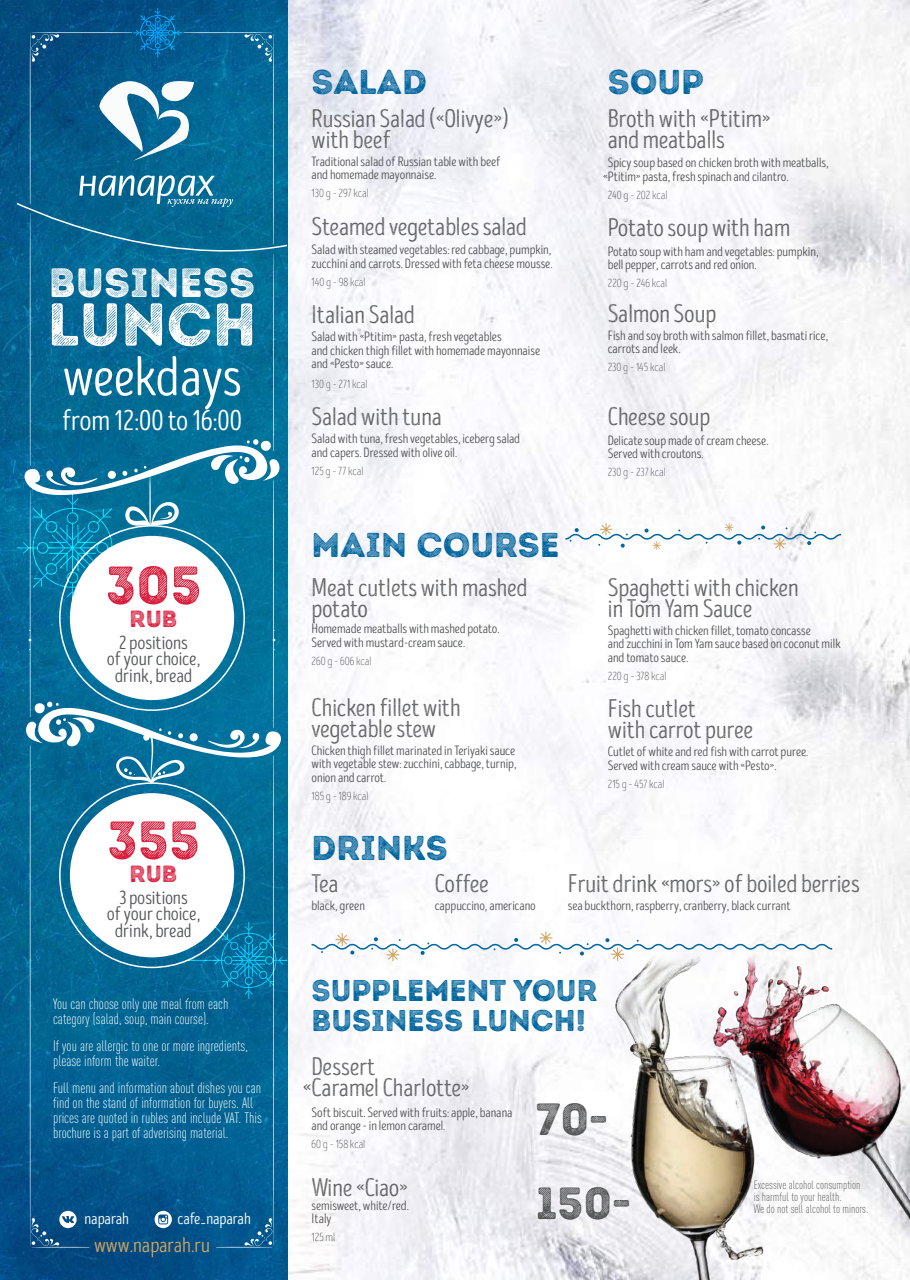
<style>
.page{position:relative;width:910px;height:1280px;background:#fff}
.page>*{position:absolute;margin:0;border:0;box-sizing:border-box;transform-origin:0 0}
.t1{font:60.3px "Intro Rust L Base";color:#fff}
.t2{font:56.25px "Intro Head R Base";letter-spacing:-.02em;color:#fff}
.t3{font:53.25px "Intro Rust L Base";color:#da1f3d}
.t4{font:45px "Intro Rust L Base";color:#57585a}
.t5{font:40.8px "Intro Rust L Base";color:#fff}
.t6{font:34.5px "Intro Rust L Base";color:#01669f}
.t7{font:30px/30px "Intro Rust L Base";color:#01669f}
.t8{font:29.4px "Intro Head R Base";letter-spacing:-.005em;color:#fff}
.t9{font:25.5px/21px "Intro Head R H2 Base";color:#57585a}
.t10{font:25.5px "Intro Head R H2 Base";letter-spacing:-.02em;color:#57585a}
.t11{font:23.4px "Intro Rust L Base";color:#da1f3d}
.t12{font:21.3px "Intro Head R Base";color:#cea460}
.t13{font:19.5px/16.5px "Intro Head R Base";letter-spacing:-.01em;color:#57585a;text-align:center}
.t14{font:16.35px "Intro Head R Base";letter-spacing:-.01em;color:#fff}
.t15{font:300 condensed 15px/15px "DIN Pro";color:#fff}
.t16{font:13.5px/13.5px "Intro Head R Base";letter-spacing:-.01em;color:#57585a}
.t17{font:12px "Intro Head L Base";color:#57585a}
.t18{font:300 condensed 12px/12px "DIN Pro";color:#57585a}
</style>
<div class="page">
<img style="left:287px;top:0;width:623px;height:1280px">
<img style="left:596px;top:950px;width:314px;height:330px">
<img style="left:0;top:0;width:287px;height:1280px">
<div style="left:70px;top:536px;width:164px;height:164px;background:#fff;border-radius:50%"></div>
<svg style="left:312px;top:931px;width:520px;height:30px"></svg>
<svg style="left:565px;top:523px;width:276px;height:27px"></svg>
<svg style="left:183px;top:270px;width:91px;height:431px;background:#2281a5"></svg>
<hr style="left:273px;top:254px;width:1px;height:197px;background:#fff;border-radius:50%">
<hr style="left:30px;top:213px;width:1px;height:253px;background:#fff;border-radius:50%">
<hr style="left:30px;top:490px;width:1px;height:227px;background:#fff;border-radius:50%">
<svg style="left:28px;top:630px;width:248px;height:20px"></svg>
<svg style="left:17px;top:439px;width:263px;height:164px"></svg>
<div style="left:33px;top:508px;width:79px;height:80px;border:1px solid #fff;border-radius:50%"></div>
<svg style="left:16px;top:8px;width:273px;height:262px;background:#166d98"></svg>
<div style="left:140px;top:15px;width:35px;height:35px;border:1px solid #fff;border-radius:50%"></div>
<svg style="left:25px;top:701px;width:262px;height:547px"></svg>
<h3 class="t5" style="left:49px;top:257px;width:208px">BUSINESS</h3>
<h1 class="t1" style="left:47px;top:286px;width:211px">LUNCH</h1>
<h2 class="t2" style="left:63px;top:346px;width:180px">weekdays</h2>
<h3 class="t8" style="left:62px;top:405px;width:182px">from 12:00 to 16:00</h3>
<h3 class="t3" style="left:106px;top:551px;width:98px">305</h3>
<h3 class="t11" style="left:130px;top:604px;width:49px">RUB</h3>
<h3 class="t13" style="left:107px;top:634px;width:95px">2 positions<br>of your choice, drink, bread</h3>
<h3 class="t3" style="left:107px;top:806px;width:94px">355</h3>
<h3 class="t11" style="left:130px;top:859px;width:49px">RUB</h3>
<h3 class="t13" style="left:107px;top:889px;width:95px">3 positions<br>of your choice, drink, bread</h3>
<p class="t15" style="left:53px;top:995px;width:177px">You can choose only one meal from each category (salad, soup, main course).</p>
<p class="t15" style="left:53px;top:1037px;width:196px">If you are allergic to one or more ingredients, please inform the waiter.</p>
<p class="t15" style="left:53px;top:1079px;width:210px">Full menu and information about dishes you can find on the stand of information for buyers. All prices are quoted in rubles and include VAT. This brochure is a part of adverising material.</p>
<p class="t14" style="left:85px;top:1209px;width:46px">naparah</p>
<p class="t14" style="left:178px;top:1209px;width:75px">cafe_naparah</p>
<h3 class="t12" style="left:94px;top:1233px;width:118px">www.naparah.ru</h3>
<h3 class="t6" style="left:312px;top:60px;width:117px">SALAD</h3>
<h3 class="t9" style="left:312px;top:108px;width:199px">Russian Salad («Olivye») with beef</h3>
<p class="t16" style="left:312px;top:155px;width:191px">Traditional salad of Russian table with beef and homemade mayonnaise.</p>
<p class="t17" style="left:312px;top:187px;width:59px">130 g – 297 kcal</p>
<h3 class="t10" style="left:312px;top:212px;width:217px">Steamed vegetables salad</h3>
<p class="t16" style="left:312px;top:243px;width:243px">Salad with steamed vegetables: red cabbage, pumpkin, zucchini and carrots. Dressed with feta cheese mousse.</p>
<p class="t17" style="left:312px;top:275px;width:56px">140 g – 98 kcal</p>
<h3 class="t9" style="left:312px;top:305px;width:105px">Italian Salad</h3>
<p class="t16" style="left:312px;top:330px;width:230px">Salad with «Ptitim» pasta, fresh vegetables<br>and chicken thigh fillet with homemade mayonnaise and «Pesto» sauce.</p>
<p class="t17" style="left:312px;top:377px;width:58px">130 g – 271 kcal</p>
<h3 class="t9" style="left:312px;top:407px;width:132px">Salad with tuna</h3>
<p class="t16" style="left:312px;top:432px;width:210px">Salad with tuna, fresh vegetables, iceberg salad and capers. Dressed with olive oil.</p>
<p class="t17" style="left:312px;top:464px;width:54px">125 g – 77 kcal</p>
<h3 class="t6" style="left:608px;top:60px;width:98px">SOUP</h3>
<h3 class="t9" style="left:608px;top:108px;width:165px">Broth with «Ptitim» and meatballs</h3>
<p class="t16" style="left:603px;top:156px;width:227px;text-indent:5px">Spicy soup based on chicken broth with meatballs, «Ptitim» pasta, fresh spinach and cilantro.</p>
<p class="t17" style="left:608px;top:188px;width:61px">240 g – 202 kcal</p>
<h3 class="t9" style="left:608px;top:218px;width:184px">Potato soup with ham</h3>
<p class="t16" style="left:608px;top:245px;width:212px">Potato soup with ham and vegetables: pumpkin, bell pepper, carrots and red onion.</p>
<p class="t17" style="left:608px;top:277px;width:61px">220 g – 246 kcal</p>
<h3 class="t9" style="left:608px;top:303px;width:110px">Salmon Soup</h3>
<p class="t16" style="left:608px;top:329px;width:222px">Fish and soy broth with salmon fillet, basmati rice, carrots and leek.</p>
<p class="t17" style="left:608px;top:361px;width:59px">230 g – 145 kcal</p>
<h3 class="t9" style="left:608px;top:407px;width:104px">Cheese soup</h3>
<p class="t16" style="left:608px;top:434px;width:162px">Delicate soup made of cream cheese.<br>Served with croutons.</p>
<p class="t17" style="left:608px;top:466px;width:60px">230 g – 237 kcal</p>
<h3 class="t6" style="left:312px;top:523px;width:250px">MAIN COURSE</h3>
<h3 class="t9" style="left:312px;top:577px;width:218px">Meat cutlets with mashed potato</h3>
<p class="t16" style="left:312px;top:622px;width:190px">Homemade meatballs with mashed potato.<br>Served with mustard-cream sauce.</p>
<p class="t17" style="left:312px;top:654px;width:62px">260 g – 606 kcal</p>
<h3 class="t9" style="left:312px;top:697px;width:151px">Chicken fillet with vegetable stew</h3>
<p class="t16" style="left:312px;top:744px;width:207px;text-align:justify">Chicken thigh fillet marinated in Teriyaki sauce with vegetable stew: zucchini, cabbage, turnip, onion and carrot.</p>
<p class="t17" style="left:312px;top:789px;width:59px">185 g – 189 kcal</p>
<h3 class="t9" style="left:608px;top:577px;width:193px">Spaghetti with chicken in Tom Yam Sauce</h3>
<p class="t16" style="left:608px;top:624px;width:234px">Spaghetti with chicken fillet, tomato concasse<br>and zucchini in Tom Yam sauce based on coconut milk and tomato sauce.</p>
<p class="t17" style="left:608px;top:669px;width:60px">220 g – 378 kcal</p>
<h3 class="t9" style="left:608px;top:699px;width:147px">Fish cutlet<br>with carrot puree</h3>
<p class="t16" style="left:608px;top:745px;width:202px">Cutlet of white and red fish with carrot puree.<br>Served with cream sauce with «Pesto».</p>
<p class="t17" style="left:608px;top:777px;width:58px">215 g – 457 kcal</p>
<h3 class="t6" style="left:312px;top:825px;width:138px">DRINKS</h3>
<h3 class="t9" style="left:312px;top:873px;width:28px">Tea</h3>
<p class="t16" style="left:312px;top:899px;width:55px">black, green</p>
<h3 class="t9" style="left:435px;top:873px;width:56px">Coffee</h3>
<p class="t16" style="left:435px;top:899px;width:102px">cappuccino, americano</p>
<h3 class="t9" style="left:568px;top:873px;width:293px">Fruit drink «mors» of boiled berries</h3>
<p class="t16" style="left:568px;top:899px;width:224px">sea buckthorn, raspberry, cranberry, black currant</p>
<h3 class="t7" style="left:312px;top:975px;width:287px">SUPPLEMENT YOUR<br>BUSINESS LUNCH!</h3>
<h3 class="t9" style="left:303px;top:1056px;width:168px;text-indent:9px">Dessert<br>«Caramel Charlotte»</h3>
<p class="t16" style="left:312px;top:1106px;width:202px">Soft biscuit. Served with fruits: apple, banana and orange - in lemon caramel.</p>
<p class="t17" style="left:312px;top:1137px;width:55px">60 g – 158 kcal</p>
<h3 class="t10" style="left:312px;top:1174px;width:98px">Wine «Ciao»</h3>
<p class="t16" style="left:312px;top:1199px;width:99px">semisweet, white/red.<br>Italy</p>
<p class="t17" style="left:312px;top:1231px;width:25px">125 ml</p>
<h3 class="t4" style="left:536px;top:1090px;width:74px">70-</h3>
<h3 class="t4" style="left:536px;top:1174px;width:97px">150-</h3>
<p class="t18" style="left:754px;top:1178px;width:116px">Excessive alcohol consumption is harmful to your health.<br>We do not sell alcohol to minors.</p>
</div>
